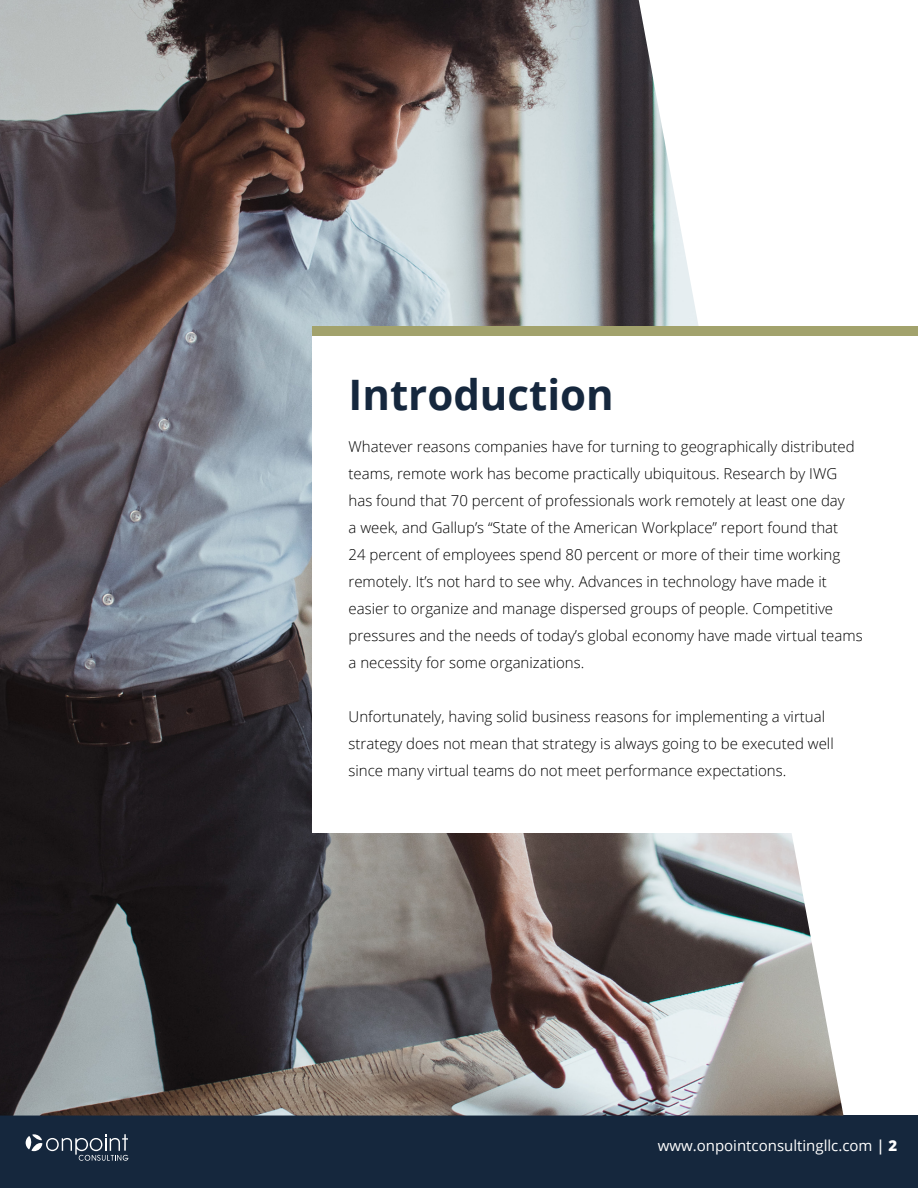
<style>
.page{position:relative;width:918px;height:1188px;background:#fff}
.page>*{position:absolute;margin:0;border:0;box-sizing:border-box;transform-origin:0 0}
.t1{font:700 42px "Open Sans";color:#15273d}
.t2{font:300 15px/27px "Open Sans";color:#000}
.t3{font:15px "Open Sans";color:#fff}
.s1{font-weight:600}
.s2{font-weight:800}
</style>
<div class="page">
<div style="left:0;top:1116px;width:918px;height:72px;background:#15273d"></div>
<svg style="left:26px;top:1134px;width:102px;height:27px"></svg>
<img style="left:0;top:0;width:843px;height:1116px">
<div style="left:312px;top:333px;width:606px;height:500px;background:#fff"></div>
<div style="left:312px;top:327px;width:606px;height:9px;background:#a2a26c"></div>
<h1 class="t1" style="left:349px;top:365px;width:267px">Introduction</h1>
<p class="t2" style="left:349px;top:433px;width:516px">Whatever reasons companies have for turning to geographically distributed teams, remote work has become practically ubiquitous. Research by IWG has found that 70 percent of professionals work remotely at least one day<br>a week, and Gallup’s “State of the American Workplace” report found that<br>24 percent of employees spend 80 percent or more of their time working remotely. It’s not hard to see why. Advances in technology have made it easier to organize and manage dispersed groups of people. Competitive pressures and the needs of today’s global economy have made virtual teams a necessity for some organizations.</p>
<p class="t2" style="left:349px;top:703px;width:487px">Unfortunately, having solid business reasons for implementing a virtual strategy does not mean that strategy is always going to be executed well since many virtual teams do not meet performance expectations.</p>
<p class="t3" style="left:658px;top:1135px;width:241px">www.onpointconsultingllc.com <span class="s1">|</span> <span class="s2">2</span></p>
</div>
